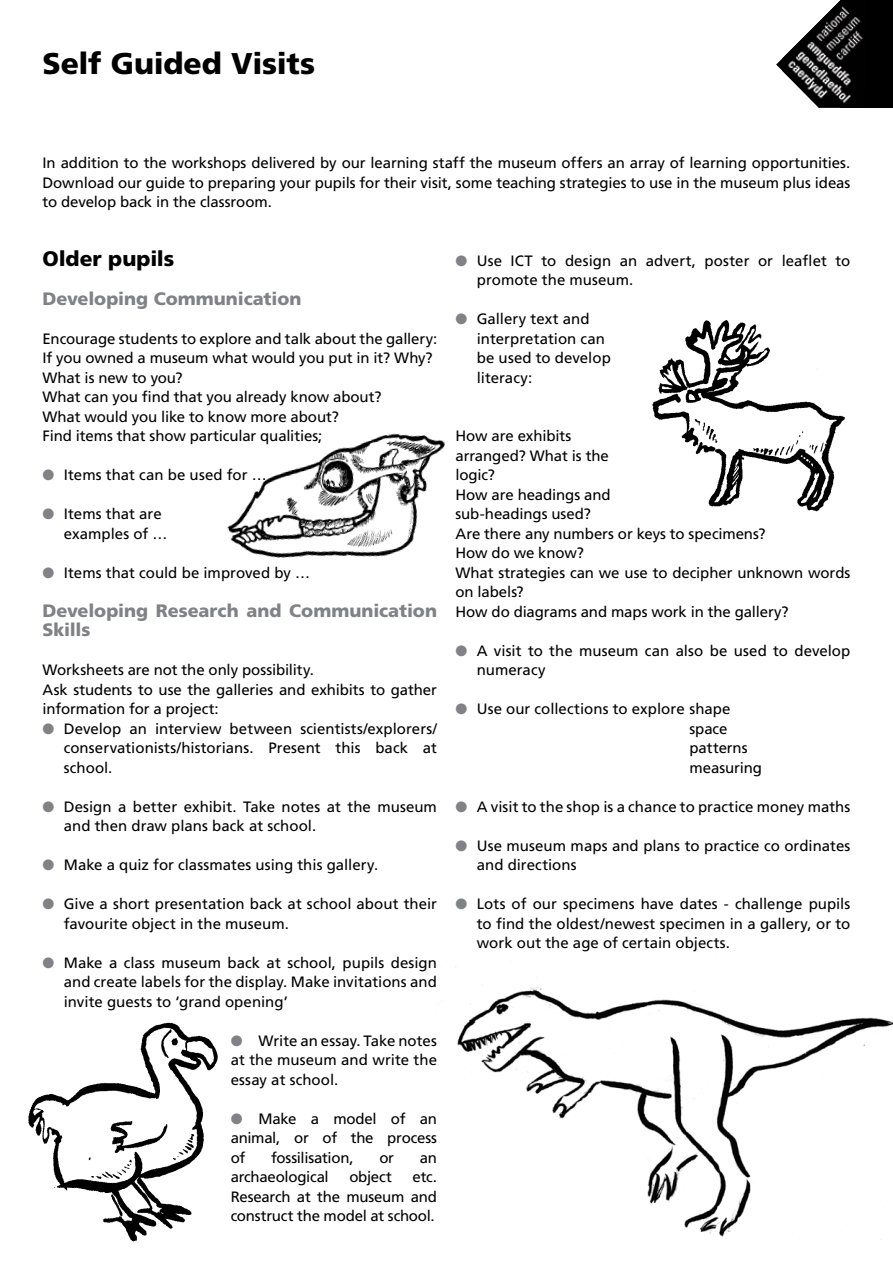
<style>
.page{position:relative;width:893px;height:1263px;background:#fff}
.page>*{position:absolute;margin:0;border:0;box-sizing:border-box;transform-origin:0 0}
.t1{font:900 30px "Frutiger";letter-spacing:-.01em;color:#000}
.t2{font:900 21px "Frutiger";color:#000}
.t3{font:900 18px/19.5px "Frutiger";letter-spacing:-.005em;color:#808285}
.t4{font:15px/19.5px "Frutiger LT Com";letter-spacing:-.005em;color:#000}
.s1{color:#808285}
</style>
<div class="page">
<img style="left:455px;top:966px;width:404px;height:271px">
<svg style="left:776px;top:0;width:117px;height:108px"></svg>
<img style="left:782px;top:0;width:87px;height:108px">
<img style="left:227px;top:433px;width:218px;height:125px">
<img style="left:28px;top:1022px;width:190px;height:220px">
<img style="left:859px;top:1017px;width:34px;height:30px">
<img style="left:652px;top:320px;width:193px;height:192px">
<h1 class="t1" style="left:43px;top:46px;width:274px">Self Guided Visits</h1>
<p class="t4" style="left:43px;top:153px;width:809px;text-align:justify">In addition to the workshops delivered by our learning staff the museum offers an array of learning opportunities.<br>Download our guide to preparing your pupils for their visit, some teaching strategies to use in the museum plus ideas to develop back in the classroom.</p>
<h2 class="t2" style="left:43px;top:245px;width:133px">Older pupils</h2>
<p class="t3" style="left:43px;top:288px;width:260px">Developing Communication</p>
<p class="t4" style="left:43px;top:329px;width:396px">Encourage students to explore and talk about the gallery:<br>If you owned a museum what would you put in it? Why?<br>What is new to you?<br>What can you find that you already know about?<br>What would you like to know more about?<br>Find items that show particular qualities;</p>
<p class="t4" style="left:43px;top:465px;width:226px"><span class="s1">●</span> Items that can be used for …</p>
<p class="t4" style="left:64px;top:504px;width:105px;text-indent:-21px"><span class="s1">●</span> Items that are examples of …</p>
<p class="t4" style="left:43px;top:563px;width:269px"><span class="s1">●</span> Items that could be improved by …</p>
<p class="t3" style="left:43px;top:600px;width:396px">Developing Research and Communication<br>Skills</p>
<p class="t4" style="left:43px;top:660px;width:396px">Worksheets are not the only possibility.<br>Ask students to use the galleries and exhibits to gather information for a project:</p>
<p class="t4" style="left:64px;top:719px;width:375px;text-align:justify;text-indent:-21px"><span class="s1">●</span> Develop an interview between scientists/explorers/ conservationists/historians. Present this back at school.</p>
<p class="t4" style="left:64px;top:797px;width:375px;text-indent:-21px"><span class="s1">●</span> Design a better exhibit. Take notes at the museum and then draw plans back at school.</p>
<p class="t4" style="left:43px;top:855px;width:337px"><span class="s1">●</span> Make a quiz for classmates using this gallery.</p>
<p class="t4" style="left:64px;top:894px;width:375px;text-indent:-21px"><span class="s1">●</span> Give a short presentation back at school about their favourite object in the museum.</p>
<p class="t4" style="left:64px;top:953px;width:375px;text-align:justify;text-indent:-21px"><span class="s1">●</span> Make a class museum back at school, pupils design and create labels for the display. Make invitations and invite guests to ‘grand opening’</p>
<p class="t4" style="left:231px;top:1031px;width:208px;text-align:justify"><span class="s1">●</span> Write an essay. Take notes at the museum and write the essay at school.</p>
<p class="t4" style="left:231px;top:1109px;width:208px;text-align:justify"><span class="s1">●</span> Make a model of an animal, or of the process of</p>
<p class="t4" style="left:271px;top:1148px;width:84px">fossilisation,</p>
<p class="t4" style="left:379px;top:1148px;width:16px">or</p>
<p class="t4" style="left:420px;top:1148px;width:19px">an</p>
<p class="t4" style="left:231px;top:1167px;width:100px">archaeological</p>
<p class="t4" style="left:349px;top:1167px;width:44px">object</p>
<p class="t4" style="left:231px;top:1167px;width:208px;text-align:justify;text-indent:182px">etc.<br>Research at the museum and construct the model at school.</p>
<p class="t4" style="left:477px;top:251px;width:375px;text-indent:-21px"><span class="s1">●</span> Use ICT to design an advert, poster or leaflet to promote the museum.</p>
<p class="t4" style="left:477px;top:309px;width:136px;text-indent:-21px"><span class="s1">●</span> Gallery text and interpretation can be used to develop literacy:</p>
<p class="t4" style="left:455px;top:426px;width:396px">How are exhibits<br>arranged? What is the<br>logic?<br>How are headings and<br>sub-headings used?<br>Are there any numbers or keys to specimens?<br>How do we know?<br>What strategies can we use to decipher unknown words on labels?<br>How do diagrams and maps work in the gallery?</p>
<p class="t4" style="left:477px;top:641px;width:375px;text-indent:-21px"><span class="s1">●</span> A visit to the museum can also be used to develop numeracy</p>
<p class="t4" style="left:689px;top:699px;width:74px;text-indent:-234px"><span class="s1">●</span> Use our collections to explore shape space patterns measuring</p>
<p class="t4" style="left:455px;top:797px;width:396px"><span class="s1">●</span> A visit to the shop is a chance to practice money maths</p>
<p class="t4" style="left:477px;top:836px;width:375px;text-indent:-21px"><span class="s1">●</span> Use museum maps and plans to practice co ordinates and directions</p>
<p class="t4" style="left:477px;top:894px;width:375px;text-align:justify;text-indent:-21px"><span class="s1">●</span> Lots of our specimens have dates - challenge pupils to find the oldest/newest specimen in a gallery, or to work out the age of certain objects.</p>
</div>
